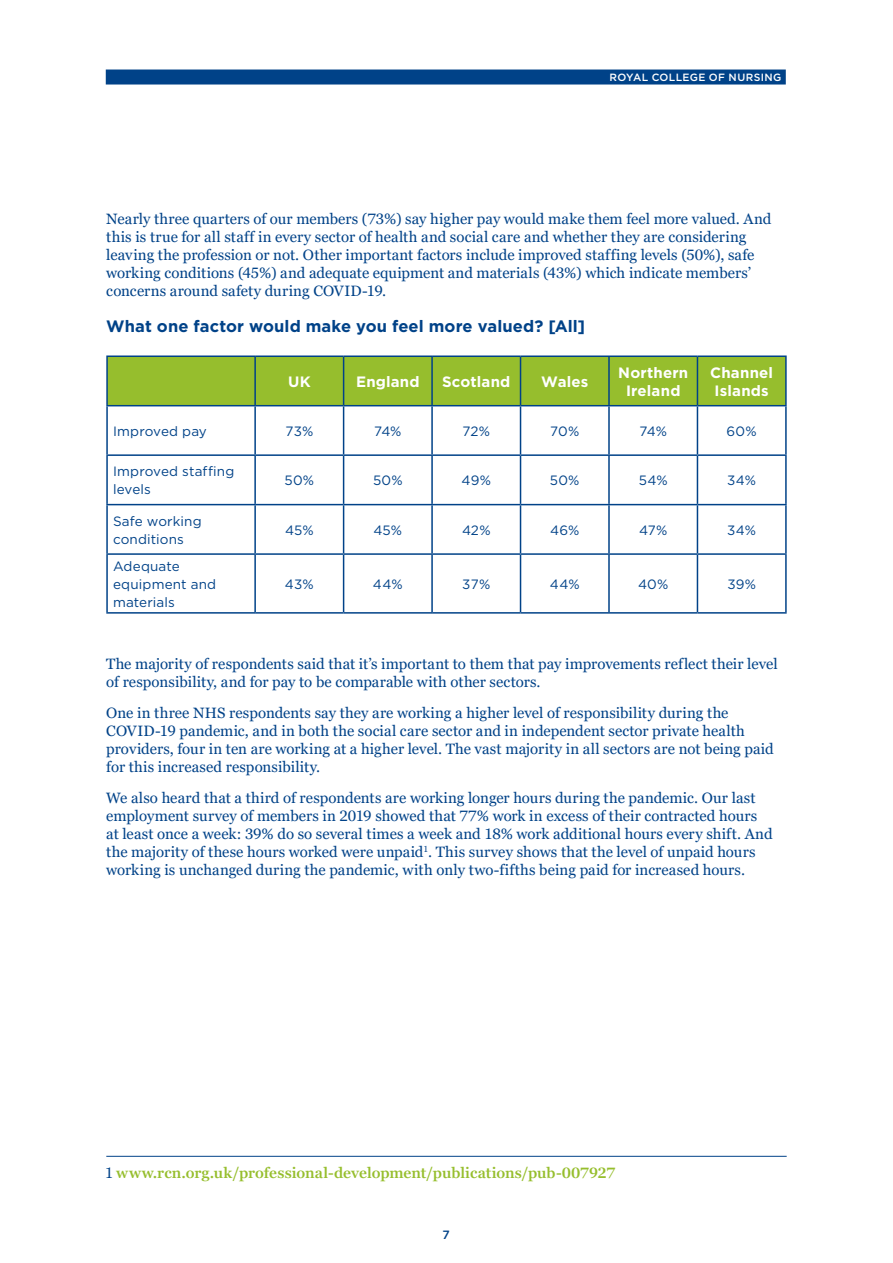
<style>
.page{position:relative;width:893px;height:1263px;background:#fff}
.page>*{position:absolute;margin:0;border:0;box-sizing:border-box;transform-origin:0 0}
.t1{font:700 16.5px "Gotham";letter-spacing:.005em;color:#004288}
.t2{font:15px/18px "Georgia Pro";color:#004288}
.t3{font:600 15px "Georgia Pro";letter-spacing:-.005em;color:#96be2d}
.t4{font:700 15px/18px "Gotham";letter-spacing:.015em;color:#fff;text-align:center}
.t5{font:13.5px/18px "Gotham";letter-spacing:.01em;color:#004288}
.t6{font:500 12px "Gotham";color:#004288}
.t7{font:500 10.5px "Gotham";letter-spacing:.035em;color:#fff}
.s1{font-weight:400;color:#004288}
</style>
<div class="page">
<div style="left:106px;top:70px;width:680px;height:15px;background:#004288"></div>
<div style="left:108px;top:357px;width:677px;height:48px;background:#96be2d"></div>
<hr style="left:106px;top:355px;width:149px;height:2px;background:#004288">
<hr style="left:106px;top:357px;width:2px;height:48px;background:#004288">
<hr style="left:255px;top:355px;width:89px;height:2px;background:#004288">
<hr style="left:254px;top:357px;width:2px;height:48px;background:#004288">
<hr style="left:344px;top:355px;width:88px;height:2px;background:#004288">
<hr style="left:343px;top:357px;width:1px;height:48px;background:#004288">
<hr style="left:432px;top:355px;width:88px;height:2px;background:#004288">
<hr style="left:431px;top:357px;width:2px;height:48px;background:#004288">
<hr style="left:520px;top:355px;width:89px;height:2px;background:#004288">
<hr style="left:520px;top:357px;width:1px;height:48px;background:#004288">
<hr style="left:609px;top:355px;width:88px;height:2px;background:#004288">
<hr style="left:608px;top:357px;width:2px;height:48px;background:#004288">
<hr style="left:697px;top:355px;width:90px;height:2px;background:#004288">
<hr style="left:697px;top:357px;width:1px;height:48px;background:#004288">
<hr style="left:785px;top:357px;width:2px;height:48px;background:#004288">
<hr style="left:106px;top:405px;width:149px;height:1px;background:#004288">
<hr style="left:106px;top:406px;width:2px;height:48px;background:#004288">
<hr style="left:255px;top:405px;width:89px;height:1px;background:#004288">
<hr style="left:254px;top:406px;width:2px;height:48px;background:#004288">
<hr style="left:344px;top:405px;width:88px;height:1px;background:#004288">
<hr style="left:343px;top:406px;width:1px;height:48px;background:#004288">
<hr style="left:432px;top:405px;width:88px;height:1px;background:#004288">
<hr style="left:431px;top:406px;width:2px;height:48px;background:#004288">
<hr style="left:520px;top:405px;width:89px;height:1px;background:#004288">
<hr style="left:520px;top:406px;width:1px;height:48px;background:#004288">
<hr style="left:609px;top:405px;width:88px;height:1px;background:#004288">
<hr style="left:608px;top:406px;width:2px;height:48px;background:#004288">
<hr style="left:697px;top:405px;width:90px;height:1px;background:#004288">
<hr style="left:697px;top:406px;width:1px;height:48px;background:#004288">
<hr style="left:785px;top:406px;width:2px;height:48px;background:#004288">
<hr style="left:106px;top:454px;width:149px;height:2px;background:#004288">
<hr style="left:106px;top:456px;width:2px;height:48px;background:#004288">
<hr style="left:255px;top:454px;width:89px;height:2px;background:#004288">
<hr style="left:254px;top:456px;width:2px;height:48px;background:#004288">
<hr style="left:344px;top:454px;width:88px;height:2px;background:#004288">
<hr style="left:343px;top:456px;width:1px;height:48px;background:#004288">
<hr style="left:432px;top:454px;width:88px;height:2px;background:#004288">
<hr style="left:431px;top:456px;width:2px;height:48px;background:#004288">
<hr style="left:520px;top:454px;width:89px;height:2px;background:#004288">
<hr style="left:520px;top:456px;width:1px;height:48px;background:#004288">
<hr style="left:609px;top:454px;width:88px;height:2px;background:#004288">
<hr style="left:608px;top:456px;width:2px;height:48px;background:#004288">
<hr style="left:697px;top:454px;width:90px;height:2px;background:#004288">
<hr style="left:697px;top:456px;width:1px;height:48px;background:#004288">
<hr style="left:785px;top:456px;width:2px;height:48px;background:#004288">
<hr style="left:106px;top:504px;width:149px;height:1px;background:#004288">
<hr style="left:106px;top:505px;width:2px;height:48px;background:#004288">
<hr style="left:255px;top:504px;width:89px;height:1px;background:#004288">
<hr style="left:254px;top:505px;width:2px;height:48px;background:#004288">
<hr style="left:344px;top:504px;width:88px;height:1px;background:#004288">
<hr style="left:343px;top:505px;width:1px;height:48px;background:#004288">
<hr style="left:432px;top:504px;width:88px;height:1px;background:#004288">
<hr style="left:431px;top:505px;width:2px;height:48px;background:#004288">
<hr style="left:520px;top:504px;width:89px;height:1px;background:#004288">
<hr style="left:520px;top:505px;width:1px;height:48px;background:#004288">
<hr style="left:609px;top:504px;width:88px;height:1px;background:#004288">
<hr style="left:608px;top:505px;width:2px;height:48px;background:#004288">
<hr style="left:697px;top:504px;width:90px;height:1px;background:#004288">
<hr style="left:697px;top:505px;width:1px;height:48px;background:#004288">
<hr style="left:785px;top:505px;width:2px;height:48px;background:#004288">
<hr style="left:106px;top:553px;width:149px;height:2px;background:#004288">
<hr style="left:106px;top:555px;width:2px;height:57px;background:#004288">
<hr style="left:255px;top:553px;width:89px;height:2px;background:#004288">
<hr style="left:254px;top:555px;width:2px;height:57px;background:#004288">
<hr style="left:344px;top:553px;width:88px;height:2px;background:#004288">
<hr style="left:343px;top:555px;width:1px;height:57px;background:#004288">
<hr style="left:432px;top:553px;width:88px;height:2px;background:#004288">
<hr style="left:431px;top:555px;width:2px;height:57px;background:#004288">
<hr style="left:520px;top:553px;width:89px;height:2px;background:#004288">
<hr style="left:520px;top:555px;width:1px;height:57px;background:#004288">
<hr style="left:609px;top:553px;width:88px;height:2px;background:#004288">
<hr style="left:608px;top:555px;width:2px;height:57px;background:#004288">
<hr style="left:697px;top:553px;width:90px;height:2px;background:#004288">
<hr style="left:697px;top:555px;width:1px;height:57px;background:#004288">
<hr style="left:785px;top:555px;width:2px;height:57px;background:#004288">
<hr style="left:106px;top:612px;width:149px;height:2px;background:#004288">
<hr style="left:255px;top:612px;width:89px;height:2px;background:#004288">
<hr style="left:344px;top:612px;width:88px;height:2px;background:#004288">
<hr style="left:432px;top:612px;width:88px;height:2px;background:#004288">
<hr style="left:520px;top:612px;width:89px;height:2px;background:#004288">
<hr style="left:609px;top:612px;width:88px;height:2px;background:#004288">
<hr style="left:697px;top:612px;width:90px;height:2px;background:#004288">
<hr style="left:106px;top:1156px;width:681px;height:1px;background:#004288">
<p class="t7" style="left:609px;top:70px;width:174px">ROYAL COLLEGE OF NURSING</p>
<p class="t2" style="left:106px;top:210px;width:667px">Nearly three quarters of our members (73%) say higher pay would make them feel more valued. And this is true for all staff in every sector of health and social care and whether they are considering leaving the profession or not. Other important factors include improved staffing levels (50%), safe working conditions (45%) and adequate equipment and materials (43%) which indicate members’ concerns around safety during COVID-19.</p>
<p class="t1" style="left:106px;top:316px;width:480px">What one factor would make you feel more valued? [All]</p>
<p class="t4" style="left:288px;top:373px;width:24px">UK</p>
<p class="t4" style="left:356px;top:373px;width:65px">England</p>
<p class="t4" style="left:442px;top:373px;width:70px">Scotland</p>
<p class="t4" style="left:541px;top:373px;width:49px">Wales</p>
<p class="t4" style="left:618px;top:364px;width:71px">Northern<br>Ireland</p>
<p class="t4" style="left:710px;top:364px;width:64px;text-align:left">Channel<br>Islands</p>
<p class="t5" style="left:113px;top:422px;width:95px">Improved pay</p>
<p class="t5" style="left:285px;top:422px;width:29px">73%</p>
<p class="t5" style="left:374px;top:422px;width:29px">74%</p>
<p class="t5" style="left:462px;top:422px;width:29px">72%</p>
<p class="t5" style="left:550px;top:422px;width:30px">70%</p>
<p class="t5" style="left:639px;top:422px;width:29px">74%</p>
<p class="t5" style="left:727px;top:422px;width:32px">60%</p>
<p class="t5" style="left:113px;top:462px;width:123px">Improved staffing levels</p>
<p class="t5" style="left:285px;top:471px;width:31px">50%</p>
<p class="t5" style="left:373px;top:471px;width:31px">50%</p>
<p class="t5" style="left:462px;top:471px;width:31px">49%</p>
<p class="t5" style="left:550px;top:471px;width:31px">50%</p>
<p class="t5" style="left:639px;top:471px;width:30px">54%</p>
<p class="t5" style="left:727px;top:471px;width:30px">34%</p>
<p class="t5" style="left:113px;top:512px;width:90px">Safe working conditions</p>
<p class="t5" style="left:285px;top:521px;width:30px">45%</p>
<p class="t5" style="left:373px;top:521px;width:30px">45%</p>
<p class="t5" style="left:462px;top:521px;width:30px">42%</p>
<p class="t5" style="left:550px;top:521px;width:31px">46%</p>
<p class="t5" style="left:639px;top:521px;width:30px">47%</p>
<p class="t5" style="left:727px;top:521px;width:30px">34%</p>
<p class="t5" style="left:113px;top:557px;width:105px">Adequate equipment and materials</p>
<p class="t5" style="left:285px;top:575px;width:30px">43%</p>
<p class="t5" style="left:373px;top:575px;width:31px">44%</p>
<p class="t5" style="left:462px;top:575px;width:29px">37%</p>
<p class="t5" style="left:550px;top:575px;width:31px">44%</p>
<p class="t5" style="left:638px;top:575px;width:32px">40%</p>
<p class="t5" style="left:727px;top:575px;width:30px">39%</p>
<p class="t2" style="left:106px;top:655px;width:673px">The majority of respondents said that it’s important to them that pay improvements reflect their level of responsibility, and for pay to be comparable with other sectors.</p>
<p class="t2" style="left:106px;top:704px;width:669px">One in three NHS respondents say they are working a higher level of responsibility during the COVID-19 pandemic, and in both the social care sector and in independent sector private health providers, four in ten are working at a higher level. The vast majority in all sectors are not being paid for this increased responsibility.</p>
<p class="t2" style="left:106px;top:789px;width:668px">We also heard that a third of respondents are working longer hours during the pandemic. Our last employment survey of members in 2019 showed that 77% work in excess of their contracted hours at least once a week: 39% do so several times a week and 18% work additional hours every shift. And the majority of these hours worked were unpaid<sup>1</sup>. This survey shows that the level of unpaid hours working is unchanged during the pandemic, with only two-fifths being paid for increased hours.</p>
<p class="t3" style="left:106px;top:1164px;width:510px"><span class="s1">1</span> www.rcn.org.uk/professional-development/publications/pub-007927</p>
<p class="t6" style="left:442px;top:1227px;width:9px">7</p>
</div>
